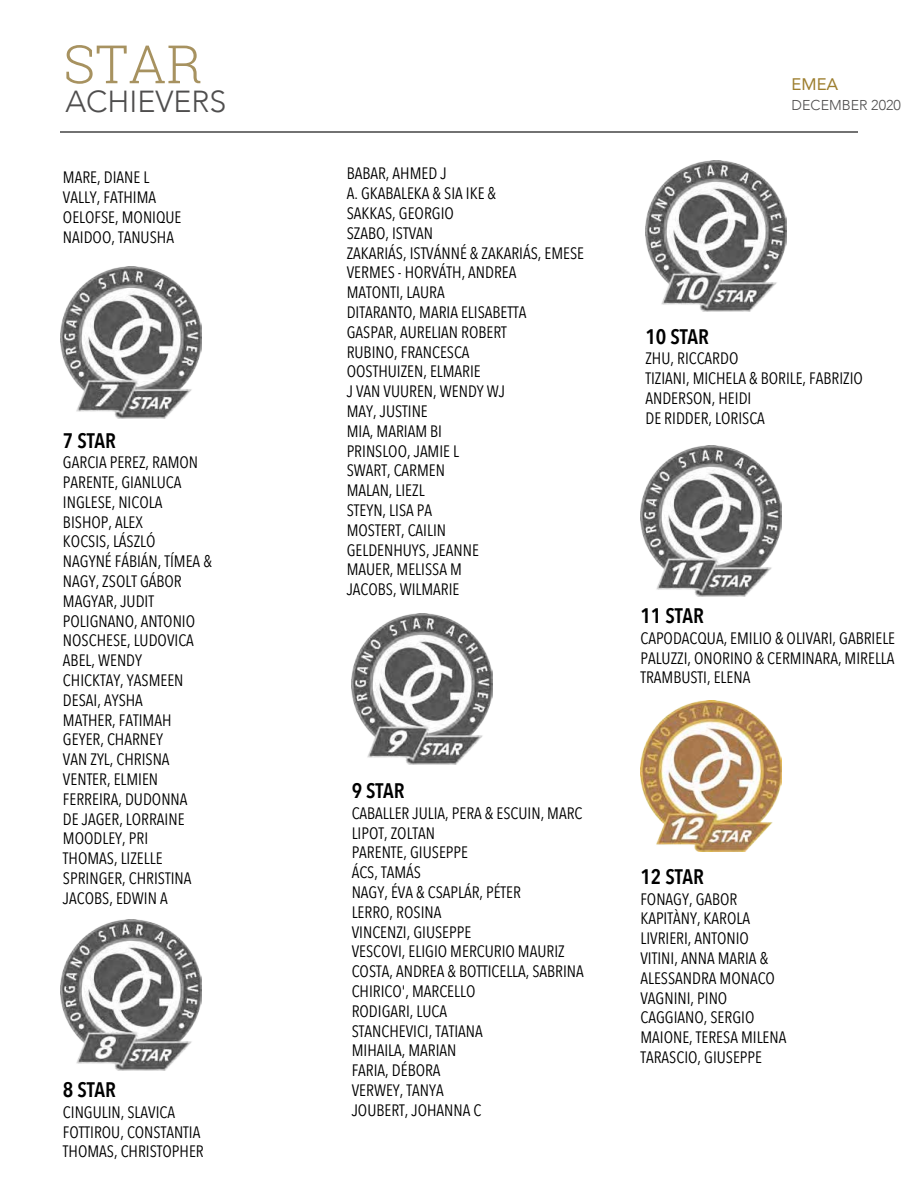
<style>
.page{position:relative;width:918px;height:1188px;background:#fff}
.page>*{position:absolute;margin:0;border:0;box-sizing:border-box;transform-origin:0 0}
.t1{font:300 52.95px "Roboto Slab";color:#a79260}
.t2{font:300 30.3px "Avenir";color:#4f4e4e}
.t3{font:600 21px "Avenir Next Condensed";letter-spacing:-.005em;color:#000}
.t4{font:16.65px "Avenir";color:#9d7e2e}
.t5{font:16.5px/19.8px "Avenir Next Condensed";color:#000}
.t6{font:300 14.25px "Avenir";color:#4e4d4d}
</style>
<div class="page">
<hr style="left:61px;top:131px;width:797px;height:2px;background:#727272">
<img style="left:61px;top:267px;width:140px;height:151px">
<img style="left:61px;top:919px;width:140px;height:152px">
<img style="left:352px;top:614px;width:141px;height:151px">
<img style="left:645px;top:161px;width:141px;height:151px">
<img style="left:640px;top:445px;width:141px;height:152px">
<img style="left:640px;top:700px;width:141px;height:151px">
<h1 class="t1" style="left:64px;top:28px;width:140px">STAR</h1>
<h2 class="t2" style="left:65px;top:83px;width:162px">ACHIEVERS</h2>
<p class="t5" style="left:63px;top:167px;width:120px">MARE, DIANE L<br>VALLY, FATHIMA<br>OELOFSE, MONIQUE<br>NAIDOO, TANUSHA</p>
<p class="t5" style="left:347px;top:163px;width:239px">BABAR, AHMED J<br>A. GKABALEKA &amp; SIA IKE &amp;<br>SAKKAS, GEORGIO<br>SZABO, ISTVAN<br>ZAKARIÁS, ISTVÁNNÉ &amp; ZAKARIÁS, EMESE<br>VERMES - HORVÁTH, ANDREA<br>MATONTI, LAURA<br>DITARANTO, MARIA ELISABETTA<br>GASPAR, AURELIAN ROBERT<br>RUBINO, FRANCESCA<br>OOSTHUIZEN, ELMARIE<br>J VAN VUUREN, WENDY WJ<br>MAY, JUSTINE<br>MIA, MARIAM BI<br>PRINSLOO, JAMIE L<br>SWART, CARMEN<br>MALAN, LIEZL<br>STEYN, LISA PA<br>MOSTERT, CAILIN<br>GELDENHUYS, JEANNE<br>MAUER, MELISSA M<br>JACOBS, WILMARIE</p>
<p class="t3" style="left:63px;top:422px;width:54px">7 STAR</p>
<p class="t5" style="left:63px;top:452px;width:150px">GARCIA PEREZ, RAMON<br>PARENTE, GIANLUCA<br>INGLESE, NICOLA<br>BISHOP, ALEX<br>KOCSIS, LÁSZLÓ<br>NAGYNÉ FÁBIÁN, TÍMEA &amp;<br>NAGY, ZSOLT GÁBOR<br>MAGYAR, JUDIT<br>POLIGNANO, ANTONIO<br>NOSCHESE, LUDOVICA<br>ABEL, WENDY<br>CHICKTAY, YASMEEN<br>DESAI, AYSHA<br>MATHER, FATIMAH<br>GEYER, CHARNEY<br>VAN ZYL, CHRISNA<br>VENTER, ELMIEN<br>FERREIRA, DUDONNA<br>DE JAGER, LORRAINE<br>MOODLEY, PRI<br>THOMAS, LIZELLE<br>SPRINGER, CHRISTINA<br>JACOBS, EDWIN A</p>
<p class="t3" style="left:352px;top:773px;width:54px">9 STAR</p>
<p class="t5" style="left:352px;top:802px;width:234px">CABALLER JULIA, PERA &amp; ESCUIN, MARC<br>LIPOT, ZOLTAN<br>PARENTE, GIUSEPPE<br>ÁCS, TAMÁS<br>NAGY, ÉVA &amp; CSAPLÁR, PÉTER<br>LERRO, ROSINA<br>VINCENZI, GIUSEPPE<br>VESCOVI, ELIGIO MERCURIO MAURIZ<br>COSTA, ANDREA &amp; BOTTICELLA, SABRINA<br>CHIRICO', MARCELLO<br>RODIGARI, LUCA<br>STANCHEVICI, TATIANA<br>MIHAILA, MARIAN<br>FARIA, DÉBORA<br>VERWEY, TANYA<br>JOUBERT, JOHANNA C</p>
<p class="t3" style="left:63px;top:1072px;width:54px">8 STAR</p>
<p class="t5" style="left:63px;top:1101px;width:142px">CINGULIN, SLAVICA<br>FOTTIROU, CONSTANTIA<br>THOMAS, CHRISTOPHER</p>
<p class="t4" style="left:792px;top:71px;width:48px">EMEA</p>
<p class="t6" style="left:792px;top:97px;width:111px">DECEMBER 2020</p>
<p class="t3" style="left:645px;top:318px;width:65px">10 STAR</p>
<p class="t5" style="left:645px;top:348px;width:219px">ZHU, RICCARDO<br>TIZIANI, MICHELA &amp; BORILE, FABRIZIO<br>ANDERSON, HEIDI<br>DE RIDDER, LORISCA</p>
<p class="t3" style="left:640px;top:598px;width:65px">11 STAR</p>
<p class="t5" style="left:640px;top:627px;width:256px;text-align:justify">CAPODACQUA, EMILIO &amp; OLIVARI, GABRIELE PALUZZI, ONORINO &amp; CERMINARA, MIRELLA TRAMBUSTI, ELENA</p>
<p class="t3" style="left:640px;top:859px;width:65px">12 STAR</p>
<p class="t5" style="left:640px;top:888px;width:147px">FONAGY, GABOR<br>KAPITÀNY, KAROLA<br>LIVRIERI, ANTONIO<br>VITINI, ANNA MARIA &amp;<br>ALESSANDRA MONACO<br>VAGNINI, PINO<br>CAGGIANO, SERGIO<br>MAIONE, TERESA MILENA<br>TARASCIO, GIUSEPPE</p>
</div>
